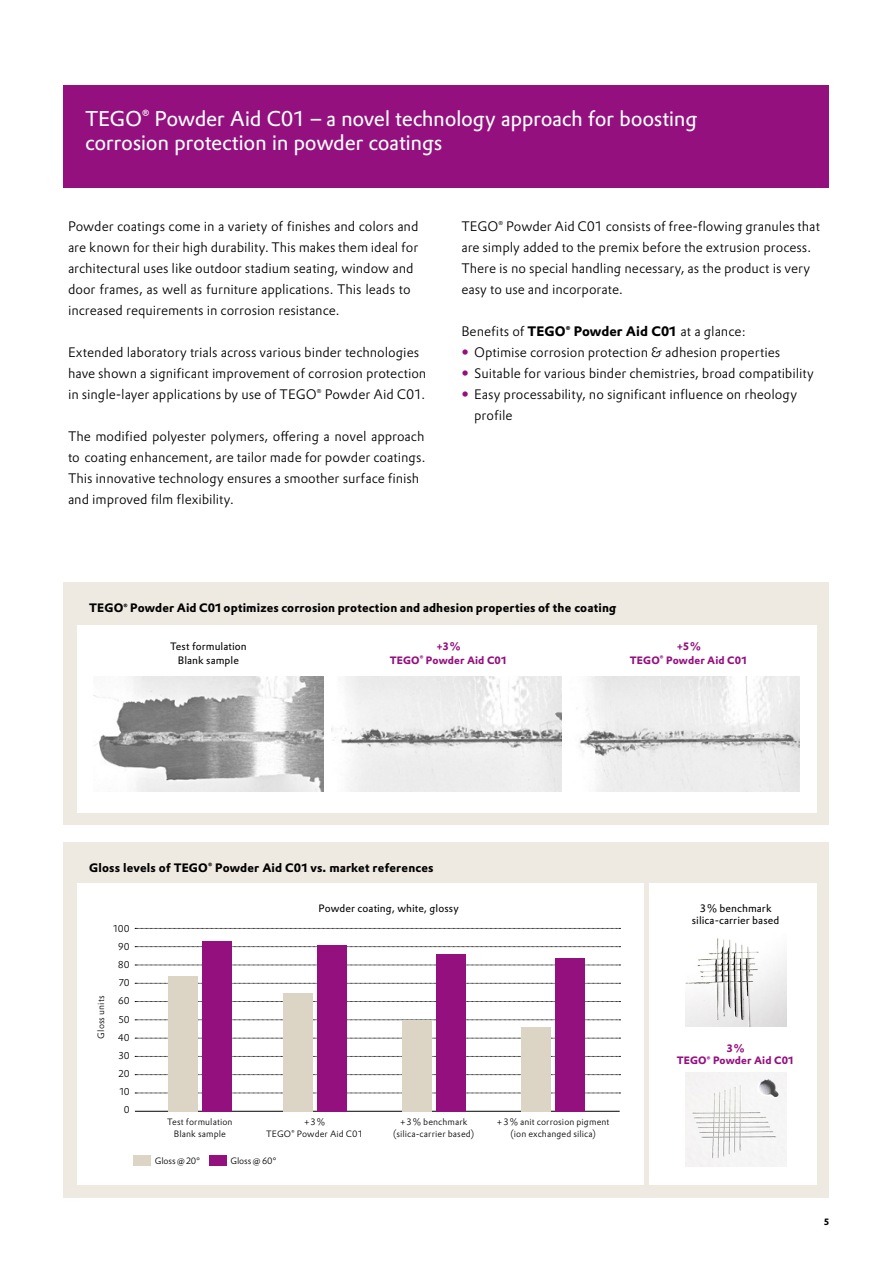
<style>
.page{position:relative;width:893px;height:1263px;background:#fff}
.page>*{position:absolute;margin:0;border:0;box-sizing:border-box;transform-origin:0 0}
.t1{font:21px/24px "Evonik Prokyon";letter-spacing:-.015em;color:#fff}
.t2{font:300 13.5px/21px "Evonik Prokyon";color:#000}
.t3{font:700 12px "Evonik Prokyon";letter-spacing:.015em;color:#000}
.t4{font:10.5px/13.5px "Evonik Prokyon";letter-spacing:.01em;color:#000;text-align:center}
.t5{font:700 10.5px/13.5px "Evonik Prokyon";letter-spacing:.01em;color:#94107f;text-align:center}
.t6{font:300 9.75px/18.1px "Evonik Prokyon";letter-spacing:.025em;color:#000;text-align:right}
.t7{font:300 9px/12px "Evonik Prokyon";letter-spacing:.01em;color:#000;text-align:center}
.t8{font:700 9px "Evonik Prokyon";color:#000}
.s1{font-weight:700}
</style>
<div class="page">
<div style="left:64px;top:85px;width:765px;height:102px;background:#94107f"></div>
<div style="left:64px;top:842px;width:765px;height:355px;background:#eeeae1"></div>
<div style="left:77px;top:883px;width:739px;height:301px;background:#fff"></div>
<svg style="left:135px;top:965px;width:485px;height:1px"></svg>
<svg style="left:135px;top:983px;width:485px;height:1px"></svg>
<svg style="left:135px;top:1001px;width:485px;height:1px"></svg>
<svg style="left:135px;top:1019px;width:485px;height:1px"></svg>
<svg style="left:135px;top:1038px;width:485px;height:1px"></svg>
<svg style="left:135px;top:946px;width:485px;height:1px"></svg>
<hr style="left:135px;top:1111px;width:485px;height:1px;background:#000">
<svg style="left:135px;top:928px;width:485px;height:1px"></svg>
<svg style="left:135px;top:1093px;width:485px;height:1px"></svg>
<svg style="left:135px;top:1056px;width:485px;height:1px"></svg>
<svg style="left:135px;top:1074px;width:485px;height:1px"></svg>
<div style="left:168px;top:976px;width:30px;height:135px;background:#dcd5c6"></div>
<div style="left:202px;top:941px;width:30px;height:170px;background:#94107f"></div>
<div style="left:134px;top:1155px;width:17px;height:11px;background:#dcd5c6"></div>
<div style="left:209px;top:1155px;width:17px;height:11px;background:#94107f"></div>
<div style="left:283px;top:993px;width:30px;height:118px;background:#dcd5c6"></div>
<div style="left:317px;top:945px;width:30px;height:166px;background:#94107f"></div>
<div style="left:402px;top:1020px;width:30px;height:91px;background:#dcd5c6"></div>
<div style="left:436px;top:954px;width:30px;height:157px;background:#94107f"></div>
<div style="left:64px;top:583px;width:765px;height:242px;background:#eeeae1"></div>
<div style="left:77px;top:625px;width:739px;height:187px;background:#fff"></div>
<img style="left:94px;top:676px;width:229px;height:115px">
<img style="left:332px;top:676px;width:229px;height:115px">
<img style="left:576px;top:676px;width:223px;height:115px">
<div style="left:521px;top:1027px;width:30px;height:84px;background:#dcd5c6"></div>
<div style="left:555px;top:958px;width:30px;height:153px;background:#94107f"></div>
<img style="left:685px;top:938px;width:101px;height:88px">
<img style="left:685px;top:1072px;width:101px;height:94px">
<hr style="left:644px;top:880px;width:4px;height:306px;background:#eeeae1">
<h1 class="t1" style="left:85px;top:105px;width:614px">TEGO<sup>®</sup> Powder Aid C01 – a novel technology approach for boosting corrosion protection in powder coatings</h1>
<p class="t2" style="left:68px;top:215px;width:352px">Powder coatings come in a variety of finishes and colors and are known for their high durability. This makes them ideal for architectural uses like outdoor stadium seating, window and door frames, as well as furniture applications. This leads to increased requirements in corrosion resistance.</p>
<p class="t2" style="left:68px;top:341px;width:360px">Extended laboratory trials across various binder technologies have shown a significant improvement of corrosion protection in single-layer applications by use of TEGO<sup>®</sup> Powder Aid C01.</p>
<p class="t2" style="left:68px;top:425px;width:359px">The modified polyester polymers, offering a novel approach to coating enhancement, are tailor made for powder coatings.<br>This innovative technology ensures a smoother surface finish and improved film flexibility.</p>
<p class="t2" style="left:461px;top:215px;width:360px">TEGO<sup>®</sup> Powder Aid C01 consists of free-flowing granules that are simply added to the premix before the extrusion process.<br>There is no special handling necessary, as the product is very easy to use and incorporate.</p>
<p class="t2" style="left:474px;top:320px;width:341px;text-indent:-13px">Benefits of <span class="s1">TEGO</span><sup>®</sup> <span class="s1">Powder Aid C01</span> at a glance:<br>Optimise corrosion protection &amp; adhesion properties Suitable for various binder chemistries, broad compatibility Easy processability, no significant influence on rheology profile</p>
<p class="t3" style="left:89px;top:598px;width:528px">TEGO<sup>®</sup> Powder Aid C01 optimizes corrosion protection and adhesion properties of the coating</p>
<p class="t4" style="left:170px;top:639px;width:78px">Test formulation<br>Blank sample</p>
<p class="t5" style="left:390px;top:639px;width:119px">+3%<br>TEGO<sup>®</sup> Powder Aid C01</p>
<p class="t5" style="left:630px;top:639px;width:119px">+5%<br>TEGO<sup>®</sup> Powder Aid C01</p>
<p class="t3" style="left:89px;top:858px;width:346px">Gloss levels of TEGO<sup>®</sup> Powder Aid C01 vs. market references</p>
<p class="t7" style="left:94px;top:1039px;width:45px;rotate:-90deg">Gloss units</p>
<p class="t6" style="left:114px;top:918px;width:18px">100<br>90<br>80<br>70<br>60<br>50<br>40<br>30<br>20<br>10<br>0</p>
<p class="t4" style="left:319px;top:900px;width:142px">Powder coating, white, glossy</p>
<p class="t7" style="left:266px;top:1115px;width:99px">+3%<br>TEGO<sup>®</sup> Powder Aid C01</p>
<p class="t7" style="left:167px;top:1115px;width:67px">Test formulation<br>Blank sample</p>
<p class="t7" style="left:155px;top:1154px;width:47px">Gloss@20°</p>
<p class="t7" style="left:230px;top:1154px;width:48px">Gloss@60°</p>
<p class="t7" style="left:393px;top:1115px;width:83px">+3% benchmark (silica-carrier based)</p>
<p class="t7" style="left:497px;top:1115px;width:114px">+3% anit corrosion pigment (ion exchanged silica)</p>
<p class="t4" style="left:692px;top:901px;width:89px;line-height:12px">3% benchmark silica-carrier based</p>
<p class="t5" style="left:677px;top:1041px;width:119px;line-height:12px">3%<br>TEGO<sup>®</sup> Powder Aid C01</p>
<p class="t8" style="left:824px;top:1214px;width:7px">5</p>
</div>
